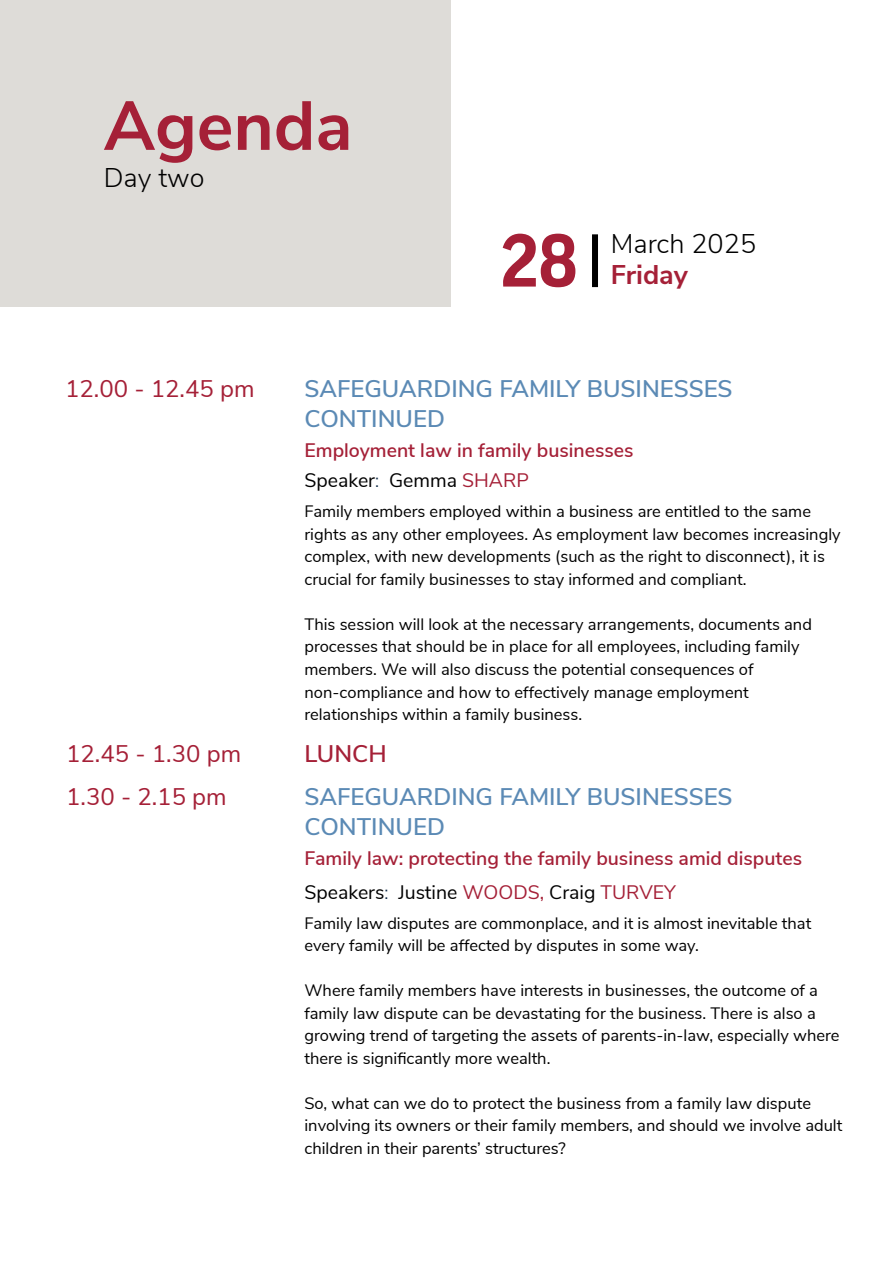
<style>
.page{position:relative;width:893px;height:1263px;background:#fff}
.page>*{position:absolute;margin:0;border:0;box-sizing:border-box;transform-origin:0 0}
.t1{font:700 72px "Good Pro";color:#a52037}
.t2{font:700 69px "Nunito Sans";color:#a52037}
.t3{font:300 27px "Nunito Sans";color:#000}
.t4{font:700 27px "Nunito Sans";color:#a52037}
.t5{font:600 24px/30px "Nunito Sans";color:#5b8ab5}
.t6{font:24px "Nunito Sans";color:#a52037}
.t7{font:600 24px "Nunito Sans";color:#a52037}
.t8{font:600 19.5px "Nunito Sans";color:#a52037}
.t9{font:19.5px "Nunito Sans";color:#000}
.t10{font:16.5px/22.5px "Nunito Sans";color:#000}
.s1{font-family:"Good Pro";font-weight:300;color:#0c2845}
.s2{color:#a52037}
</style>
<div class="page">
<div style="left:0;top:0;width:451px;height:306px;background:#dedcd8"></div>
<div style="left:592px;top:234px;width:6px;height:53px;background:#000"></div>
<h2 class="t2" style="left:104px;top:75px;width:250px">Agenda</h2>
<h3 class="t3" style="left:104px;top:158px;width:102px">Day two</h3>
<h3 class="t6" style="left:65px;top:371px;width:191px">12.00 - 12.45 pm</h3>
<h1 class="t1" style="left:500px;top:220px;width:79px">28</h1>
<h3 class="t3" style="left:611px;top:224px;width:147px">March 2025</h3>
<h3 class="t4" style="left:611px;top:255px;width:79px">Friday</h3>
<h3 class="t5" style="left:304px;top:372px;width:430px">SAFEGUARDING FAMILY BUSINESSES<br>CONTINUED</h3>
<p class="t8" style="left:304px;top:436px;width:331px">Employment law in family businesses</p>
<p class="t9" style="left:304px;top:466px;width:226px">Speaker<span class="s1">:</span> Gemma <span class="s2">SHARP</span></p>
<p class="t10" style="left:304px;top:499px;width:538px">Family members employed within a business are entitled to the same rights as any other employees. As employment law becomes increasingly complex, with new developments (such as the right to disconnect), it is crucial for family businesses to stay informed and compliant.</p>
<p class="t10" style="left:304px;top:612px;width:509px">This session will look at the necessary arrangements, documents and processes that should be in place for all employees, including family members. We will also discuss the potential consequences of non-compliance and how to effectively manage employment relationships within a family business.</p>
<h3 class="t6" style="left:66px;top:736px;width:176px">12.45 - 1.30 pm</h3>
<h3 class="t7" style="left:304px;top:736px;width:84px">LUNCH</h3>
<h3 class="t5" style="left:304px;top:780px;width:430px">SAFEGUARDING FAMILY BUSINESSES<br>CONTINUED</h3>
<p class="t8" style="left:304px;top:844px;width:499px">Family law: protecting the family business amid disputes</p>
<h3 class="t6" style="left:66px;top:779px;width:162px">1.30 - 2.15 pm</h3>
<p class="t9" style="left:304px;top:877px;width:373px">Speakers<span class="s1">:</span> Justine <span class="s2">WOODS,</span> Craig <span class="s2">TURVEY</span></p>
<p class="t10" style="left:304px;top:911px;width:508px">Family law disputes are commonplace, and it is almost inevitable that every family will be affected by disputes in some way.</p>
<p class="t10" style="left:304px;top:978px;width:537px">Where family members have interests in businesses, the outcome of a family law dispute can be devastating for the business. There is also a growing trend of targeting the assets of parents-in-law, especially where there is significantly more wealth.</p>
<p class="t10" style="left:304px;top:1091px;width:539px">So, what can we do to protect the business from a family law dispute involving its owners or their family members, and should we involve adult children in their parents’ structures?</p>
</div>
